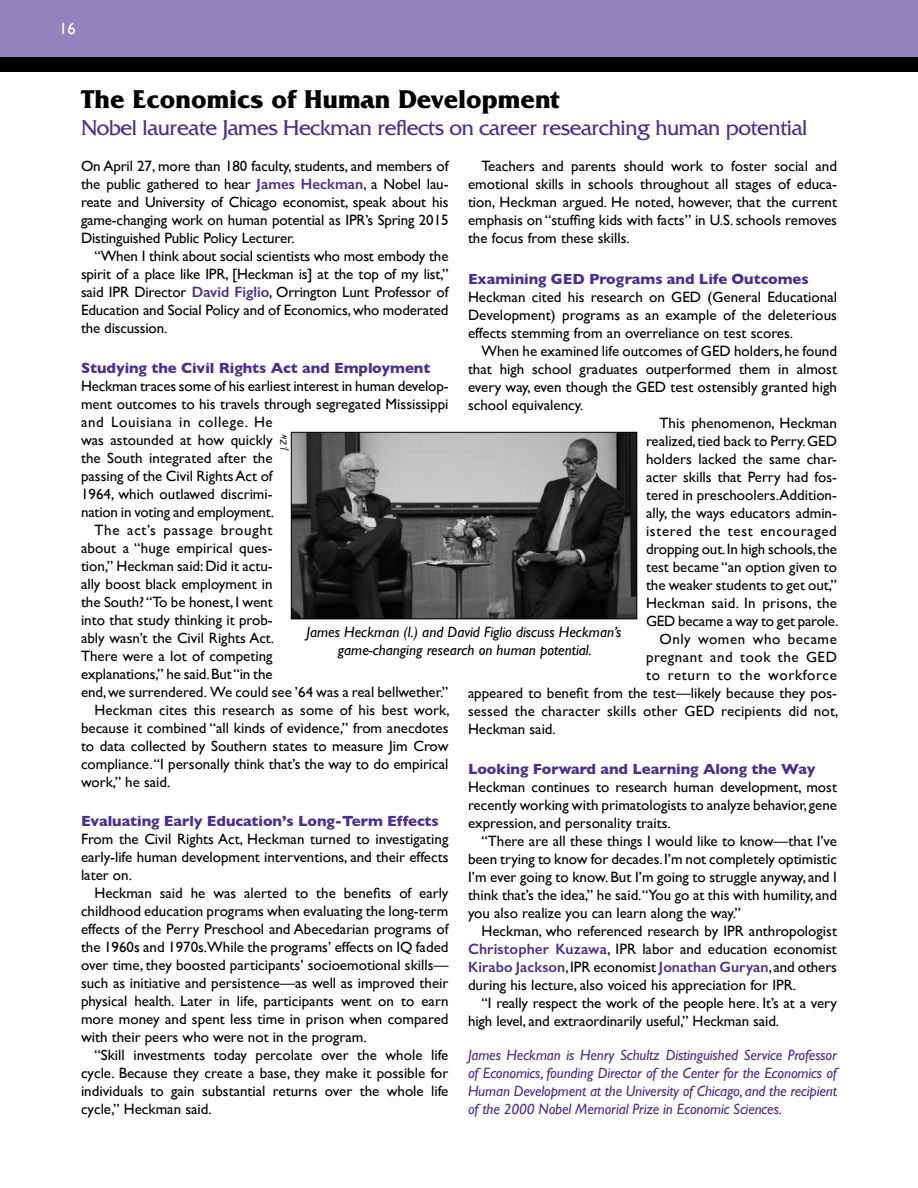
<style>
.page{position:relative;width:918px;height:1188px;background:#fff}
.page>*{position:absolute;margin:0;border:0;box-sizing:border-box;transform-origin:0 0}
.t1{font:700 27px "Friz Quadrata";color:#000}
.t2{font:22.5px "Friz Quadrata";letter-spacing:-.02em;color:#492f92}
.t3{font:16.5px "Gill Sans";color:#fff}
.t4{font:15px/18px "Gill Sans";color:#000;text-align:justify}
.t5{font:italic 15px/18px "Gill Sans";letter-spacing:-.01em;color:#492f92;text-align:justify}
.t6{font:700 15px "Gill Sans";letter-spacing:-.005em;color:#492f92}
.t7{font:italic 15px/18px "Gill Sans";color:#000;text-align:center}
.t8{font:15px "Gill Sans";letter-spacing:.045em;color:#000}
.t9{font:15px "Gill Sans";letter-spacing:.035em;color:#000}
.t10{font:15px "Gill Sans";letter-spacing:.04em;color:#000}
.t11{font:15px "Gill Sans";letter-spacing:.05em;color:#000}
.t12{font:italic 9px "Gill Sans";color:#000}
.s1{font-weight:600;color:#492f92}
</style>
<div class="page">
<div style="left:0;top:0;width:918px;height:57px;background:#9282bd"></div>
<div style="left:0;top:57px;width:918px;height:15px;background:#000"></div>
<img style="left:293px;top:434px;width:342px;height:183px">
<div style="left:291px;top:432px;width:346px;height:187px;border:1px solid #000"></div>
<p class="t3" style="left:59px;top:19px;width:18px">16</p>
<h1 class="t1" style="left:81px;top:84px;width:480px">The Economics of Human Development</h1>
<h2 class="t2" style="left:81px;top:115px;width:728px">Nobel laureate James Heckman reflects on career researching human potential</h2>
<p class="t4" style="left:81px;top:157px;width:369px">On April 27, more than 180 faculty, students, and members of the public gathered to hear <span class="s1">James Heckman</span>, a Nobel lau&shy;reate and University of Chicago economist, speak about his game-changing work on human potential as IPR’s Spring 2015<br>Distinguished Public Policy Lecturer.</p>
<p class="t4" style="left:81px;top:247px;width:369px;text-indent:14px">“When I think about social scientists who most embody the spirit of a place like IPR, [Heckman is] at the top of my list,” said IPR Director <span class="s1">David Figlio</span>, Orrington Lunt Professor of Education and Social Policy and of Economics, who moderated the discussion.</p>
<p class="t6" style="left:81px;top:356px;width:351px">Studying the Civil Rights Act and Employment</p>
<p class="t4" style="left:81px;top:376px;width:369px">Heckman traces some of his earliest interest in human develop-</p>
<p class="t4" style="left:81px;top:394px;width:369px">ment outcomes to his travels through segregated Mississippi</p>
<p class="t10" style="left:81px;top:413px;width:193px">and Louisiana in college. He</p>
<p class="t4" style="left:81px;top:430px;width:193px">was astounded at how quickly</p>
<p class="t4" style="left:81px;top:448px;width:193px">the South integrated after the</p>
<p class="t4" style="left:81px;top:466px;width:193px">passing of the Civil Rights Act of</p>
<p class="t4" style="left:81px;top:484px;width:193px">1964, which outlawed discrimi-</p>
<p class="t4" style="left:81px;top:502px;width:195px">nation in voting and employment.</p>
<p class="t8" style="left:94px;top:521px;width:180px">The act’s passage brought</p>
<p class="t4" style="left:81px;top:538px;width:193px">about a “huge empirical ques-</p>
<p class="t4" style="left:81px;top:556px;width:193px">tion,” Heckman said: Did it actu-</p>
<p class="t4" style="left:81px;top:574px;width:193px">ally boost black employment in</p>
<p class="t4" style="left:81px;top:592px;width:193px">the South? “To be honest, I went</p>
<p class="t4" style="left:81px;top:610px;width:193px">into that study thinking it prob-</p>
<p class="t4" style="left:81px;top:628px;width:195px">ably wasn’t the Civil Rights Act.</p>
<p class="t4" style="left:81px;top:646px;width:193px">There were a lot of competing</p>
<p class="t4" style="left:81px;top:664px;width:193px">explanations,” he said. But “in the</p>
<p class="t4" style="left:81px;top:682px;width:369px">end, we surrendered. We could see ’64 was a real bellwether.”</p>
<p class="t4" style="left:94px;top:700px;width:357px">Heckman cites this research as some of his best work,</p>
<p class="t4" style="left:81px;top:718px;width:369px">because it combined “all kinds of evidence,” from anecdotes</p>
<p class="t4" style="left:81px;top:736px;width:369px">to data collected by Southern states to measure Jim Crow</p>
<p class="t4" style="left:81px;top:754px;width:369px">compliance. “I personally think that’s the way to do empirical</p>
<p class="t4" style="left:81px;top:772px;width:91px">work,” he said.</p>
<p class="t6" style="left:81px;top:809px;width:359px">Evaluating Early Education’s Long-Term Effects</p>
<p class="t4" style="left:81px;top:830px;width:369px">From the Civil Rights Act, Heckman turned to investigating early-life human development interventions, and their effects later on.</p>
<p class="t4" style="left:81px;top:884px;width:369px;text-indent:14px">Heckman said he was alerted to the benefits of early childhood education programs when evaluating the long-term effects of the Perry Preschool and Abecedarian programs of the 1960s and 1970s.While the programs’ effects on IQ faded over time, they boosted participants’ socioemotional skills— such as initiative and persistence—as well as improved their physical health. Later in life, participants went on to earn more money and spent less time in prison when compared with their peers who were not in the program.</p>
<p class="t4" style="left:81px;top:1046px;width:369px;text-indent:14px">“Skill investments today percolate over the whole life cycle. Because they create a base, they make it possible for individuals to gain substantial returns over the whole life cycle,” Heckman said.</p>
<p class="t4" style="left:468px;top:157px;width:371px;text-indent:14px">Teachers and parents should work to foster social and emotional skills in schools throughout all stages of educa&shy;tion, Heckman argued. He noted, however, that the current emphasis on “stuffing kids with facts” in U.S. schools removes the focus from these skills.</p>
<p class="t6" style="left:468px;top:267px;width:342px">Examining GED Programs and Life Outcomes</p>
<p class="t4" style="left:468px;top:288px;width:371px">Heckman cited his research on GED (General Educational Development) programs as an example of the deleterious effects stemming from an overreliance on test scores.</p>
<p class="t4" style="left:482px;top:342px;width:357px">When he examined life outcomes of GED holders, he found</p>
<p class="t4" style="left:468px;top:360px;width:371px">that high school graduates outperformed them in almost</p>
<p class="t4" style="left:468px;top:378px;width:370px">every way, even though the GED test ostensibly granted high</p>
<p class="t4" style="left:468px;top:396px;width:117px">school equivalency.</p>
<p class="t4" style="left:660px;top:414px;width:179px">This phenomenon, Heckman</p>
<p class="t4" style="left:646px;top:432px;width:193px">realized, tied back to Perry. GED</p>
<p class="t4" style="left:646px;top:450px;width:192px">holders lacked the same char-</p>
<p class="t4" style="left:646px;top:468px;width:192px">acter skills that Perry had fos-</p>
<p class="t4" style="left:646px;top:486px;width:192px">tered in preschoolers.Addition-</p>
<p class="t4" style="left:646px;top:504px;width:193px">ally, the ways educators admin-</p>
<p class="t8" style="left:646px;top:522px;width:192px">istered the test encouraged</p>
<p class="t4" style="left:646px;top:540px;width:193px">dropping out. In high schools, the</p>
<p class="t4" style="left:646px;top:558px;width:193px">test became “an option given to</p>
<p class="t4" style="left:646px;top:576px;width:192px">the weaker students to get out,”</p>
<p class="t4" style="left:646px;top:594px;width:193px">Heckman said. In prisons, the</p>
<p class="t4" style="left:646px;top:612px;width:194px">GED became a way to get parole.</p>
<p class="t9" style="left:660px;top:630px;width:179px">Only women who became</p>
<p class="t9" style="left:646px;top:648px;width:192px">pregnant and took the GED</p>
<p class="t11" style="left:646px;top:666px;width:193px">to return to the workforce</p>
<p class="t4" style="left:468px;top:684px;width:371px">appeared to benefit from the test—likely because they pos-</p>
<p class="t4" style="left:468px;top:702px;width:372px">sessed the character skills other GED recipients did not,</p>
<p class="t4" style="left:468px;top:720px;width:89px">Heckman said.</p>
<p class="t6" style="left:468px;top:757px;width:349px">Looking Forward and Learning Along the Way</p>
<p class="t4" style="left:468px;top:777px;width:371px">Heckman continues to research human development, most recently working with primatologists to analyze behavior, gene expression, and personality traits.</p>
<p class="t4" style="left:468px;top:831px;width:371px;text-indent:14px">“There are all these things I would like to know—that I’ve been trying to know for decades. I’m not completely optimistic I’m ever going to know. But I’m going to struggle anyway, and I think that’s the idea,” he said.“You go at this with humility, and you also realize you can learn along the way.”</p>
<p class="t4" style="left:468px;top:921px;width:371px;text-indent:14px">Heckman, who referenced research by IPR anthropologist <span class="s1">Christopher Kuzawa</span>, IPR labor and education economist <span class="s1">Kirabo Jackson</span>, IPR economist <span class="s1">Jonathan Guryan</span>, and others during his lecture, also voiced his appreciation for IPR.</p>
<p class="t4" style="left:468px;top:993px;width:371px;text-indent:14px">“I really respect the work of the people here. It’s at a very high level, and extraordinarily useful,” Heckman said.</p>
<p class="t5" style="left:468px;top:1046px;width:370px">James Heckman is Henry Schultz Distinguished Service Professor of Economics, founding Director of the Center for the Economics of Human Development at the University of Chicago, and the recipient of the 2000 Nobel Memorial Prize in Economic Sciences.</p>
<p class="t12" style="left:278px;top:450px;width:18px;rotate:-90deg">J. Ziv</p>
<p class="t7" style="left:306px;top:623px;width:317px">James Heckman (l.) and David Figlio discuss Heckman’s game-changing research on human potential.</p>
</div>
